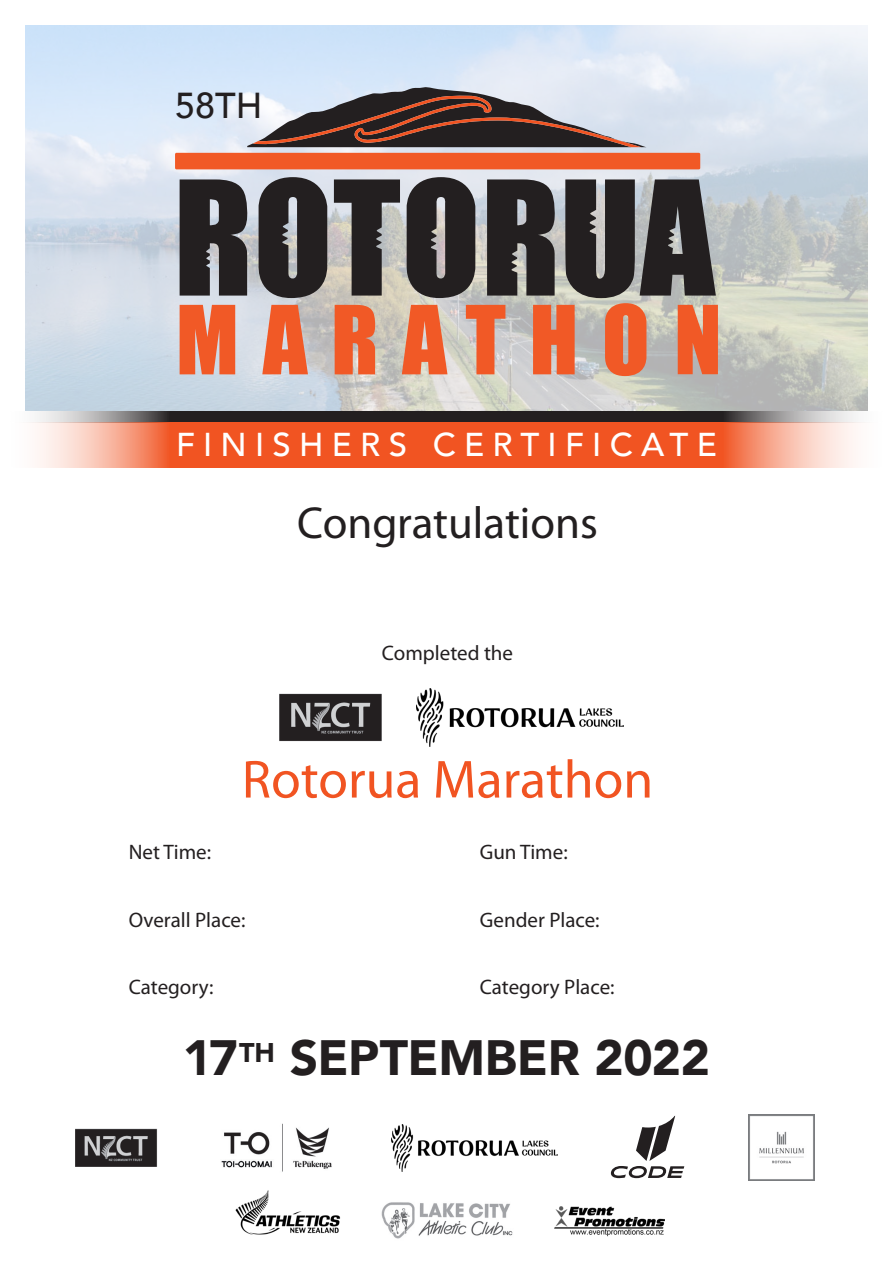
<style>
.page{position:relative;width:893px;height:1263px;background:#fff}
.page>*{position:absolute;margin:0;border:0;box-sizing:border-box;transform-origin:0 0}
.t1{font:54px "Myriad Pro";color:#f15422}
.t2{font:900 49.5px "Avenir";letter-spacing:-.005em;color:#231f20}
.t3{font:45px "Myriad Pro";color:#231f20}
.t4{font:500 36px "Avenir";color:#231f20}
.t5{font:500 33px "Avenir";letter-spacing:.25em;color:#fff}
.t6{font:21px "Myriad Pro";color:#231f20}
</style>
<div class="page">
<img style="left:26px;top:26px;width:841px;height:385px">
<img style="left:554px;top:1206px;width:110px;height:30px">
<svg style="left:37px;top:411px;width:819px;height:11px;background:#4c494a"></svg>
<svg style="left:28px;top:422px;width:837px;height:46px;background:#f3764f"></svg>
<img style="left:75px;top:1129px;width:82px;height:37px">
<div style="left:175px;top:153px;width:525px;height:16px;background:#f15926"></div>
<svg style="left:247px;top:87px;width:399px;height:60px;background:#827677"></svg>
<svg style="left:180px;top:179px;width:68px;height:117px;background:#3c393b"></svg>
<svg style="left:256px;top:177px;width:71px;height:121px;background:#484648"></svg>
<svg style="left:262px;top:305px;width:46px;height:69px;background:#e77a57"></svg>
<svg style="left:180px;top:305px;width:55px;height:69px;background:#ed673b"></svg>
<svg style="left:334px;top:177px;width:384px;height:199px;background:#8c6f65"></svg>
<img style="left:392px;top:1124px;width:166px;height:47px">
<img style="left:235px;top:1190px;width:106px;height:45px">
<svg style="left:611px;top:1116px;width:73px;height:62px"></svg>
<img style="left:748px;top:1114px;width:67px;height:67px">
<img style="left:221px;top:1123px;width:111px;height:49px">
<img style="left:381px;top:1202px;width:132px;height:37px">
<img style="left:279px;top:694px;width:102px;height:47px">
<img style="left:417px;top:688px;width:207px;height:58px">
<h3 class="t4" style="left:175px;top:75px;width:89px">58TH</h3>
<h3 class="t5" style="left:176px;top:416px;width:542px">FINISHERS CERTIFICATE</h3>
<h3 class="t3" style="left:297px;top:495px;width:302px">Congratulations</h3>
<p class="t6" style="left:382px;top:640px;width:133px">Completed the</p>
<h1 class="t1" style="left:242px;top:746px;width:413px">Rotorua Marathon</h1>
<p class="t6" style="left:129px;top:839px;width:84px">Net Time:</p>
<p class="t6" style="left:480px;top:839px;width:89px">Gun Time:</p>
<p class="t6" style="left:129px;top:906px;width:118px">Overall Place:</p>
<p class="t6" style="left:480px;top:906px;width:121px">Gender Place:</p>
<p class="t6" style="left:129px;top:974px;width:86px">Category:</p>
<p class="t6" style="left:480px;top:974px;width:136px">Category Place:</p>
<h2 class="t2" style="left:183px;top:1016px;width:529px">17<sup>TH</sup> SEPTEMBER 2022</h2>
</div>
